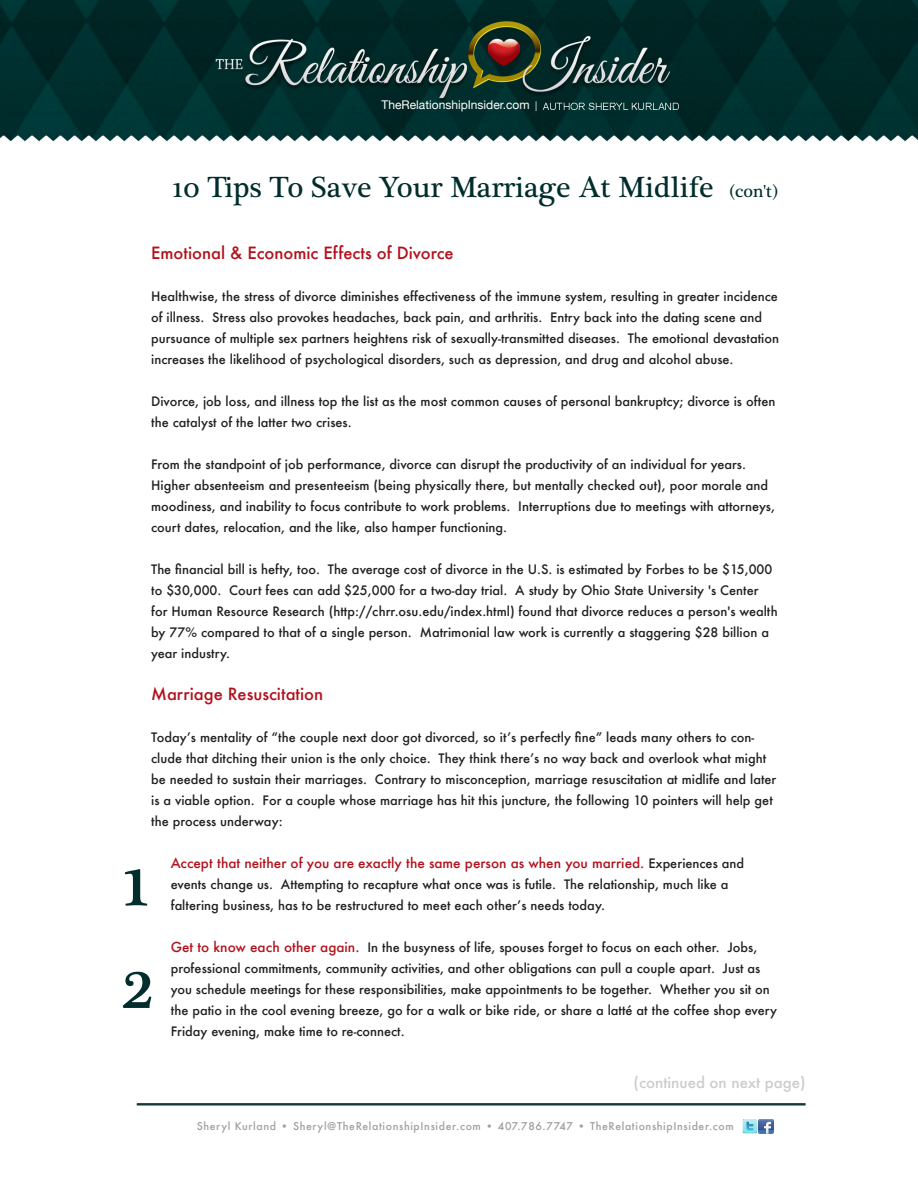
<style>
.page{position:relative;width:918px;height:1188px;background:#fff}
.page>*{position:absolute;margin:0;border:0;box-sizing:border-box;transform-origin:0 0}
.t1{font:77.4px "Plantagenet Cherokee";color:#012d2c}
.t2{font:30px "Plantagenet Cherokee";color:#012d2c}
.t3{font:500 16.5px "Futura";color:#b2101b}
.t4{font:500 15px "Futura";color:#cbccce}
.t5{font:500 13.5px "Futura";color:#b2101b}
.t6{font:500 12.75px/21px "Futura";color:#231f20}
.t7{font:12px "Helvetica Neue";color:#fff}
.t8{font:500 10.5px "Futura";letter-spacing:.06em;color:#9d9fa2}
.s1{font-size:9.75px}
.s2{font-size:18px}
.s3{font-size:12.75px;color:#231f20}
.s4{font-size:13.5px;color:#b2101b}
</style>
<div class="page">
<img style="left:0;top:0;width:918px;height:142px">
<hr style="left:137px;top:1103px;width:668px;height:1px;background:#012d2c">
<hr style="left:137px;top:1104px;width:668px;height:1px;background:#012d2c">
<hr style="left:137px;top:1105px;width:668px;height:1px;background:#012d2c">
<img style="left:742px;top:1119px;width:31px;height:15px">
<p class="t7" style="left:382px;top:95px;width:157px">TheRelationshipInsider.com <span class="s1">|</span></p>
<p class="t2" style="left:172px;top:170px;width:608px">10 Tips To Save Your Marriage At Midlife <span class="s2">(con't)</span></p>
<p class="t3" style="left:151px;top:241px;width:304px">Emotional &amp; Economic Effects of Divorce</p>
<p class="t6" style="left:151px;top:286px;width:629px">Healthwise, the stress of divorce diminishes effectiveness of the immune system, resulting in greater incidence of illness. Stress also provokes headaches, back pain, and arthritis. Entry back into the dating scene and pursuance of multiple sex partners heightens risk of sexually-transmitted diseases. The emotional devastation increases the likelihood of psychological disorders, such as depression, and drug and alcohol abuse.</p>
<p class="t6" style="left:151px;top:391px;width:626px">Divorce, job loss, and illness top the list as the most common causes of personal bankruptcy; divorce is often the catalyst of the latter two crises.</p>
<p class="t6" style="left:151px;top:454px;width:625px">From the standpoint of job performance, divorce can disrupt the productivity of an individual for years.<br>Higher absenteeism and presenteeism (being physically there, but mentally checked out), poor morale and moodiness, and inability to focus contribute to work problems. Interruptions due to meetings with attorneys, court dates, relocation, and the like, also hamper functioning.</p>
<p class="t6" style="left:151px;top:559px;width:628px">The financial bill is hefty, too. The average cost of divorce in the U.S. is estimated by Forbes to be $15,000 to $30,000. Court fees can add $25,000 for a two-day trial. A study by Ohio State University 's Center for Human Resource Research (http://chrr.osu.edu/index.html) found that divorce reduces a person's wealth by 77% compared to that of a single person. Matrimonial law work is currently a staggering $28 billion a year industry.</p>
<p class="t3" style="left:151px;top:682px;width:173px">Marriage Resuscitation</p>
<p class="t6" style="left:151px;top:727px;width:627px">Today’s mentality of “the couple next door got divorced, so it’s perfectly fine” leads many others to con&shy;clude that ditching their union is the only choice. They think there’s no way back and overlook what might be needed to sustain their marriages. Contrary to misconception, marriage resuscitation at midlife and later is a viable option. For a couple whose marriage has hit this juncture, the following 10 pointers will help get the process underway:</p>
<p class="t5" style="left:171px;top:854px;width:575px">Accept that neither of you are exactly the same person as when you married. <span class="s3">Experiences and</span></p>
<p class="t6" style="left:171px;top:874px;width:559px">events change us. Attempting to recapture what once was is futile. The relationship, much like a faltering business, has to be restructured to meet each other’s needs today.</p>
<p class="t6" style="left:171px;top:937px;width:608px"><span class="s4">Get to know each other again.</span> In the busyness of life, spouses forget to focus on each other. Jobs, professional commitments, community activities, and other obligations can pull a couple apart. Just as you schedule meetings for these responsibilities, make appointments to be together. Whether you sit on the patio in the cool evening breeze, go for a walk or bike ride, or share a latté at the coffee shop every Friday evening, make time to re-connect.</p>
<p class="t1" style="left:122px;top:835px;width:31px">1</p>
<p class="t1" style="left:122px;top:937px;width:34px">2</p>
<p class="t4" style="left:634px;top:1072px;width:174px">(continued on next page)</p>
<p class="t8" style="left:197px;top:1119px;width:539px">Sheryl Kurland • Sheryl@TheRelationshipInsider.com • 407.786.7747 • TheRelationshipInsider.com</p>
</div>
